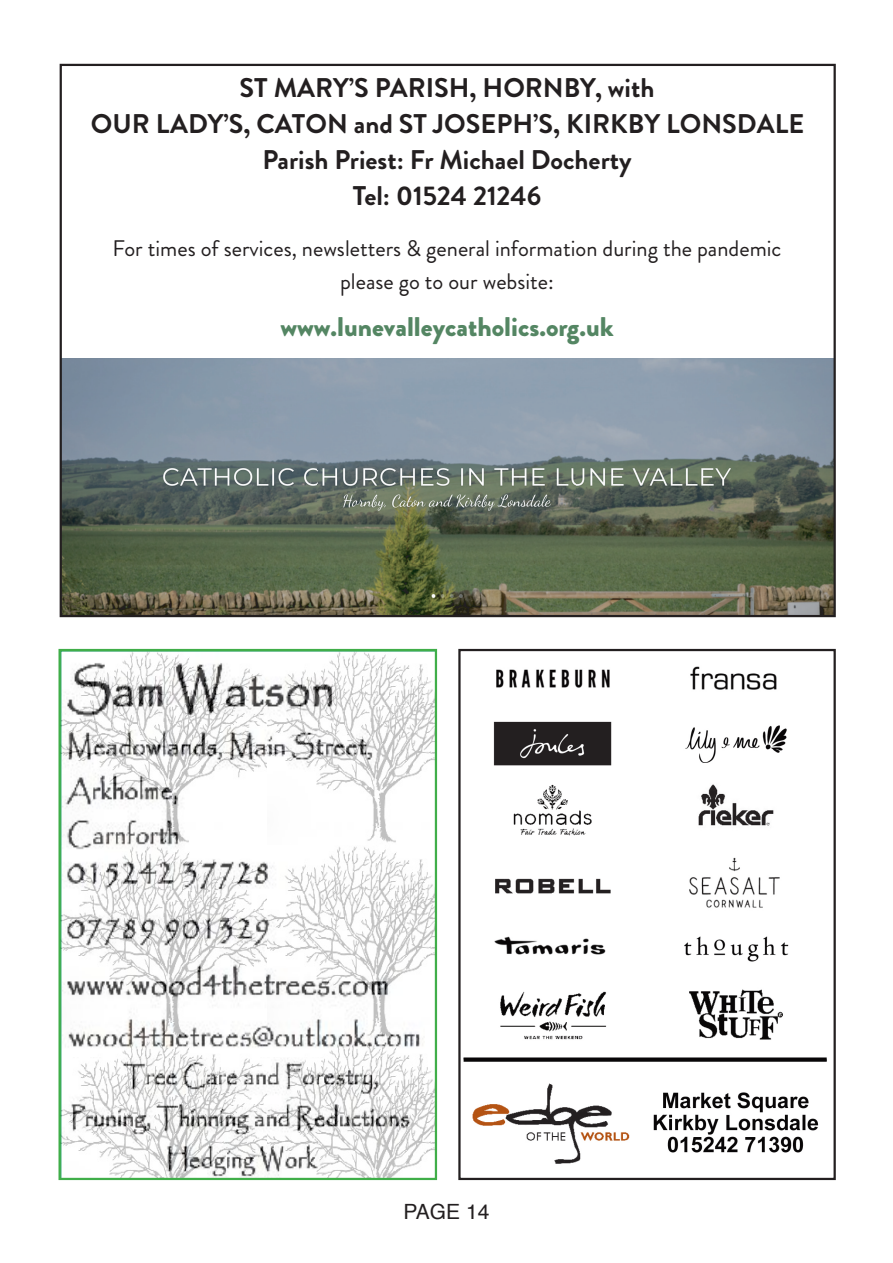
<style>
.page{position:relative;width:893px;height:1263px;background:#fff}
.page>*{position:absolute;margin:0;border:0;box-sizing:border-box;transform-origin:0 0}
.t1{font:700 27px/36px "Brandon Grotesque";color:#231f20;text-align:center}
.t2{font:900 27px "Brandon Grotesque";color:#548663}
.t3{font:22.5px/33px "Brandon Grotesque";color:#231f20;text-align:center}
.t4{font:21px "Helvetica";color:#231f20}
</style>
<div class="page">
<img style="left:463px;top:666px;width:364px;height:498px">
<div style="left:458px;top:649px;width:378px;height:531px;border:2px solid #231f20"></div>
<svg style="left:61px;top:652px;width:373px;height:525px"></svg>
<div style="left:58px;top:649px;width:379px;height:531px;border:2px solid #40ae49"></div>
<img style="left:63px;top:358px;width:770px;height:256px">
<p class="t1" style="left:91px;top:70px;width:715px">ST MARY’S PARISH, HORNBY, with<br>OUR LADY’S, CATON and ST JOSEPH’S, KIRKBY LONSDALE Parish Priest: Fr Michael Docherty<br>Tel: 01524 21246</p>
<p class="t3" style="left:112px;top:233px;width:671px">For times of services, newsletters &amp; general information during the pandemic please go to our website:</p>
<p class="t2" style="left:280px;top:307px;width:335px">www.lunevalleycatholics.org.uk</p>
<p class="t4" style="left:403px;top:1195px;width:87px">PAGE 14</p>
</div>
